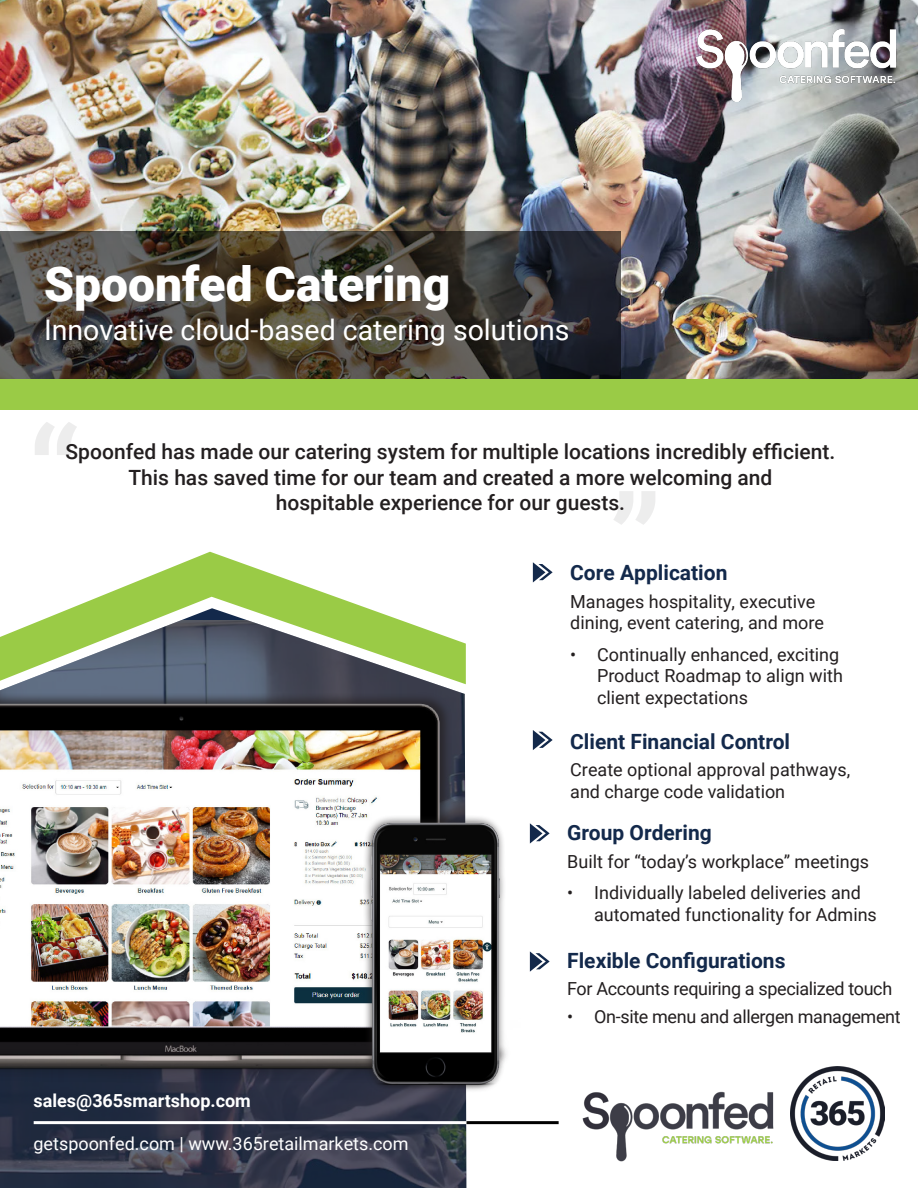
<style>
.page{position:relative;width:918px;height:1188px;background:#fff}
.page>*{position:absolute;margin:0;border:0;box-sizing:border-box;transform-origin:0 0}
.t1{font:500 135px "Roboto";color:#231f20}
.t2{font:900 48px "Roboto";color:#fff}
.t3{font:28.5px "Roboto";color:#fff}
.t4{font:500 21px "Roboto";color:#231f20}
.t5{font:700 21px "Roboto";color:#13294b}
.t6{font:18px "Roboto";color:#231f20}
.t7{font:18px "Roboto";letter-spacing:-.02em;color:#231f20}
.t8{font:18px "Roboto";color:#fff}
.t9{font:700 18px "Roboto";color:#fff}
</style>
<div class="page">
<img style="left:0;top:0;width:918px;height:379px">
<img style="left:0;top:684px;width:466px;height:504px">
<svg style="left:0;top:552px;width:466px;height:132px"></svg>
<div style="left:0;top:379px;width:918px;height:31px;background:#9acb46"></div>
<svg style="left:0;top:231px;width:621px;height:148px;background:#413c35"></svg>
<img style="left:791px;top:1067px;width:94px;height:93px">
<hr style="left:34px;top:1121px;width:517px;height:3px;background:#fff">
<hr style="left:467px;top:1121px;width:92px;height:3px;background:#000">
<svg style="left:533px;top:562px;width:20px;height:21px"></svg>
<svg style="left:533px;top:730px;width:20px;height:20px"></svg>
<svg style="left:530px;top:951px;width:20px;height:21px"></svg>
<svg style="left:530px;top:823px;width:20px;height:21px"></svg>
<img style="left:582px;top:1091px;width:192px;height:71px">
<img style="left:0;top:687px;width:466px;height:395px">
<img style="left:363px;top:817px;width:144px;height:280px">
<img style="left:697px;top:29px;width:198px;height:72px">
<p class="t2" style="left:44px;top:250px;width:408px">Spoonfed Catering</p>
<p class="t3" style="left:44px;top:310px;width:527px">Innovative cloud-based catering solutions</p>
<h1 class="t1" style="left:28px;top:382px;width:53px">“</h1>
<p class="t4" style="left:66px;top:437px;width:771px">Spoonfed has made our catering system for multiple locations incredibly efficient.</p>
<p class="t4" style="left:129px;top:463px;width:645px">This has saved time for our team and created a more welcoming and</p>
<h1 class="t1" style="left:609px;top:450px;width:54px">”</h1>
<p class="t4" style="left:276px;top:488px;width:351px">hospitable experience for our guests.</p>
<p class="t9" style="left:34px;top:1088px;width:219px">sales@365smartshop.com</p>
<p class="t8" style="left:34px;top:1131px;width:377px">getspoonfed.com | www.365retailmarkets.com</p>
<p class="t5" style="left:570px;top:558px;width:159px">Core Application</p>
<p class="t6" style="left:570px;top:589px;width:247px">Manages hospitality, executive</p>
<p class="t6" style="left:570px;top:610px;width:255px">dining, event catering, and more</p>
<p class="t6" style="left:570px;top:642px;width:271px">• Continually enhanced, exciting</p>
<p class="t6" style="left:597px;top:663px;width:247px">Product Roadmap to align with</p>
<p class="t6" style="left:597px;top:685px;width:152px">client expectations</p>
<p class="t5" style="left:570px;top:726px;width:221px">Client Financial Control</p>
<p class="t6" style="left:570px;top:757px;width:282px">Create optional approval pathways,</p>
<p class="t6" style="left:570px;top:779px;width:216px">and charge code validation</p>
<p class="t5" style="left:567px;top:818px;width:146px">Group Ordering</p>
<p class="t6" style="left:567px;top:849px;width:303px">Built for “today’s workplace” meetings</p>
<p class="t6" style="left:567px;top:880px;width:295px">• Individually labeled deliveries and</p>
<p class="t6" style="left:594px;top:902px;width:284px">automated functionality for Admins</p>
<p class="t5" style="left:567px;top:946px;width:220px">Flexible Configurations</p>
<p class="t7" style="left:567px;top:976px;width:327px">For Accounts requiring a specialized touch</p>
<p class="t7" style="left:567px;top:1004px;width:335px">• On-site menu and allergen management</p>
</div>
